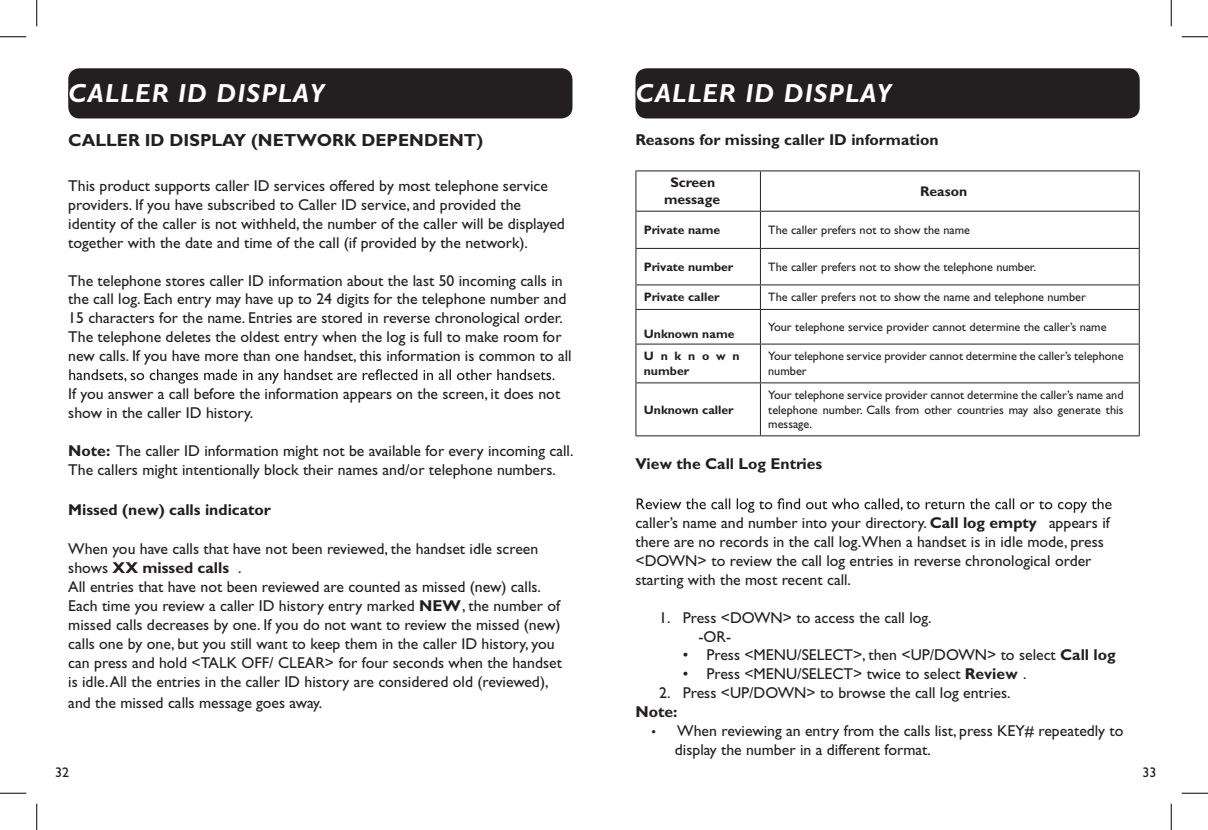
<style>
.page{position:relative;width:1208px;height:830px;background:#fff}
.page>*{position:absolute;margin:0;border:0;box-sizing:border-box;transform-origin:0 0}
.t1{font:italic 700 26.25px "Gill Sans";letter-spacing:.045em;color:#fff}
.t2{font:700 17.5px "Gill Sans";color:#231f20}
.t3{font:15.75px/18.9px "Gill Sans";color:#231f20}
.t4{font:700 15.75px "Gill Sans";color:#231f20}
.t5{font:700 14px/16.8px "Gill Sans";color:#231f20;text-align:center}
.t6{font:14px "Gill Sans";color:#231f20}
.t7{font:12.25px/14.7px "Gill Sans";color:#231f20}
.t8{font:700 12.25px "Gill Sans";color:#231f20}
.t9{font:700 12.25px/14.7px "Gill Sans";letter-spacing:.54em;color:#231f20}
.s1{font-weight:700}
</style>
<div class="page">
<svg style="left:69px;top:369px;width:485px;height:14px"></svg>
<div style="left:68px;top:68px;width:504px;height:50px;background:#231f20;border-radius:11px"></div>
<hr style="left:760px;top:171px;width:1px;height:40px;background:#231f20">
<hr style="left:635px;top:211px;width:125px;height:1px;background:#231f20">
<hr style="left:760px;top:211px;width:379px;height:1px;background:#231f20">
<hr style="left:760px;top:212px;width:1px;height:36px;background:#231f20">
<hr style="left:635px;top:248px;width:125px;height:1px;background:#231f20">
<hr style="left:760px;top:248px;width:379px;height:1px;background:#231f20">
<hr style="left:760px;top:249px;width:1px;height:35px;background:#231f20">
<hr style="left:635px;top:284px;width:125px;height:1px;background:#231f20">
<hr style="left:760px;top:284px;width:379px;height:1px;background:#231f20">
<svg style="left:760px;top:285px;width:1px;height:24px"></svg>
<hr style="left:635px;top:309px;width:125px;height:1px;background:#231f20">
<hr style="left:760px;top:309px;width:379px;height:1px;background:#231f20">
<hr style="left:760px;top:310px;width:1px;height:33px;background:#231f20">
<hr style="left:635px;top:343px;width:125px;height:1px;background:#231f20">
<hr style="left:760px;top:343px;width:379px;height:1px;background:#231f20">
<hr style="left:760px;top:344px;width:1px;height:38px;background:#231f20">
<hr style="left:635px;top:382px;width:125px;height:1px;background:#231f20">
<hr style="left:760px;top:382px;width:379px;height:1px;background:#231f20">
<hr style="left:760px;top:383px;width:1px;height:52px;background:#231f20">
<hr style="left:635px;top:170px;width:125px;height:1px;background:#231f20">
<hr style="left:635px;top:171px;width:1px;height:40px;background:#231f20">
<hr style="left:760px;top:170px;width:379px;height:1px;background:#231f20">
<hr style="left:1138px;top:171px;width:1px;height:40px;background:#231f20">
<hr style="left:635px;top:212px;width:1px;height:36px;background:#231f20">
<hr style="left:1138px;top:212px;width:1px;height:36px;background:#231f20">
<hr style="left:635px;top:249px;width:1px;height:35px;background:#231f20">
<hr style="left:1138px;top:249px;width:1px;height:35px;background:#231f20">
<svg style="left:635px;top:285px;width:1px;height:24px"></svg>
<svg style="left:1138px;top:285px;width:1px;height:24px"></svg>
<hr style="left:635px;top:310px;width:1px;height:33px;background:#231f20">
<hr style="left:1138px;top:310px;width:1px;height:33px;background:#231f20">
<hr style="left:635px;top:344px;width:1px;height:38px;background:#231f20">
<hr style="left:1138px;top:344px;width:1px;height:38px;background:#231f20">
<hr style="left:635px;top:383px;width:1px;height:52px;background:#231f20">
<hr style="left:1138px;top:383px;width:1px;height:52px;background:#231f20">
<hr style="left:635px;top:435px;width:125px;height:1px;background:#231f20">
<hr style="left:760px;top:435px;width:379px;height:1px;background:#231f20">
<svg style="left:636px;top:498px;width:475px;height:14px"></svg>
<div style="left:635px;top:68px;width:504px;height:50px;background:#231f20;border-radius:11px"></div>
<svg style="left:0;top:36px;width:26px;height:1px"></svg>
<svg style="left:1181px;top:36px;width:27px;height:1px"></svg>
<svg style="left:0;top:792px;width:26px;height:1px"></svg>
<svg style="left:1181px;top:792px;width:27px;height:1px"></svg>
<svg style="left:36px;top:0;width:1px;height:26px"></svg>
<svg style="left:36px;top:803px;width:1px;height:27px"></svg>
<svg style="left:1170px;top:0;width:1px;height:26px"></svg>
<svg style="left:1170px;top:803px;width:1px;height:27px"></svg>
<h1 class="t1" style="left:68px;top:78px;width:258px">CALLER ID DISPLAY</h1>
<p class="t2" style="left:68px;top:129px;width:416px">CALLER ID DISPLAY (NETWORK DEPENDENT)</p>
<p class="t3" style="left:68px;top:176px;width:498px">This product supports caller ID services offered by most telephone service providers. If you have subscribed to Caller ID service, and provided the identity of the caller is not withheld, the number of the caller will be displayed together with the date and time of the call (if provided by the network).</p>
<p class="t3" style="left:68px;top:271px;width:505px">The telephone stores caller ID information about the last 50 incoming calls in the call log. Each entry may have up to 24 digits for the telephone number and 15 characters for the name. Entries are stored in reverse chronological order.<br>The telephone deletes the oldest entry when the log is full to make room for new calls. If you have more than one handset, this information is common to all</p>
<p class="t3" style="left:68px;top:384px;width:493px">If you answer a call before the information appears on the screen, it does not show in the caller ID history.</p>
<p class="t3" style="left:68px;top:441px;width:507px"><span class="s1">Note:</span> The caller ID information might not be available for every incoming call.<br>The callers might intentionally block their names and/or telephone numbers.</p>
<p class="t4" style="left:68px;top:500px;width:204px">Missed (new) calls indicator</p>
<p class="t3" style="left:68px;top:539px;width:495px">When you have calls that have not been reviewed, the handset idle screen shows <span class="s1">XX missed calls</span> .<br>All entries that have not been reviewed are counted as missed (new) calls.<br>Each time you review a caller ID history entry marked <span class="s1">NEW</span>, the number of missed calls decreases by one. If you do not want to review the missed (new) calls one by one, but you still want to keep them in the caller ID history, you can press and hold &lt;TALK OFF/ CLEAR&gt; for four seconds when the handset is idle. All the entries in the caller ID history are considered old (reviewed),</p>
<p class="t3" style="left:68px;top:693px;width:255px">and the missed calls message goes away.</p>
<h1 class="t1" style="left:635px;top:78px;width:258px">CALLER ID DISPLAY</h1>
<p class="t4" style="left:635px;top:130px;width:305px">Reasons for missing caller ID information</p>
<p class="t5" style="left:664px;top:174px;width:58px">Screen message</p>
<p class="t5" style="left:920px;top:183px;width:48px">Reason</p>
<p class="t8" style="left:644px;top:222px;width:78px">Private name</p>
<p class="t7" style="left:768px;top:222px;width:203px">The caller prefers not to show the name</p>
<p class="t8" style="left:644px;top:259px;width:91px">Private number</p>
<p class="t7" style="left:768px;top:259px;width:269px">The caller prefers not to show the telephone number.</p>
<p class="t8" style="left:644px;top:290px;width:77px">Private caller</p>
<p class="t7" style="left:768px;top:290px;width:319px">The caller prefers not to show the name and telephone number</p>
<p class="t8" style="left:644px;top:327px;width:92px">Unknown name</p>
<p class="t7" style="left:768px;top:319px;width:340px">Your telephone service provider cannot determine the caller’s name</p>
<p class="t9" style="left:644px;top:349px;width:97px">Unknown number</p>
<p class="t7" style="left:768px;top:349px;width:357px">Your telephone service provider cannot determine the caller’s telephone number</p>
<p class="t8" style="left:644px;top:402px;width:91px">Unknown caller</p>
<p class="t7" style="left:768px;top:387px;width:357px;text-align:justify">Your telephone service provider cannot determine the caller’s name and telephone number. Calls from other countries may also generate this message.</p>
<p class="t4" style="left:635px;top:454px;width:188px">View the Call Log Entries</p>
<p class="t3" style="left:635px;top:513px;width:476px">caller’s name and number into your directory. <span class="s1">Call log empty</span> appears if there are no records in the call log.When a handset is in idle mode, press &lt;DOWN&gt; to review the call log entries in reverse chronological order starting with the most recent call.</p>
<p class="t3" style="left:698px;top:608px;width:235px;text-indent:-39px">1. Press &lt;DOWN&gt; to access the call log. -OR-</p>
<p class="t3" style="left:683px;top:645px;width:434px">• Press &lt;MENU/SELECT&gt;, then &lt;UP/DOWN&gt; to select <span class="s1">Call log</span></p>
<p class="t3" style="left:683px;top:664px;width:345px">• Press &lt;MENU/SELECT&gt; twice to select <span class="s1">Review</span> .</p>
<p class="t3" style="left:659px;top:683px;width:353px">2. Press &lt;UP/DOWN&gt; to browse the call log entries.</p>
<p class="t4" style="left:635px;top:702px;width:44px">Note:</p>
<p class="t3" style="left:675px;top:721px;width:450px;text-indent:-24px">• When reviewing an entry from the calls list, press KEY# repeatedly to display the number in a different format.</p>
<p class="t6" style="left:55px;top:763px;width:16px">32</p>
<p class="t6" style="left:1142px;top:763px;width:16px">33</p>
</div>
